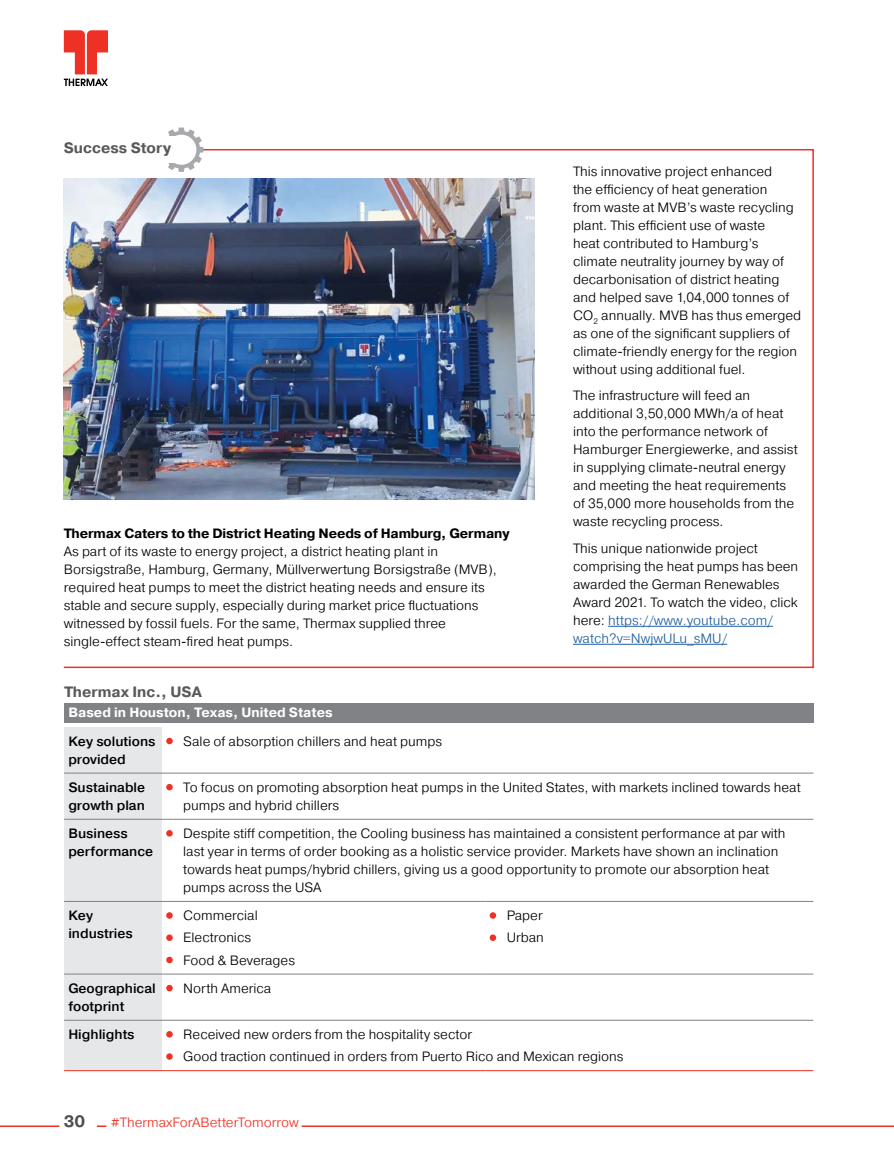
<style>
.page{position:relative;width:894px;height:1161px;background:#fff}
.page>*{position:absolute;margin:0;border:0;box-sizing:border-box;transform-origin:0 0}
.t1{font:700 16.5px "Pragmatica";color:#4d4d4f}
.t2{font:700 15px "Pragmatica";color:#58595b}
.t3{font:300 13.5px/18px "Pragmatica";color:#000}
.t4{font:500 13.5px/18px "Pragmatica";color:#000}
.t5{font:700 13.5px "Pragmatica";letter-spacing:-.01em;color:#000}
.t6{font:700 13.5px "Pragmatica";color:#fff}
.t7{font:300 13.5px "Pragmatica";color:#ee3124}
.s1{color:#215e9e}
</style>
<div class="page">
<svg style="left:64px;top:30px;width:44px;height:56px"></svg>
<hr style="left:0;top:1125px;width:59px;height:2px;background:#ee3124">
<svg style="left:97px;top:1125px;width:9px;height:2px"></svg>
<hr style="left:301px;top:1125px;width:592px;height:2px;background:#ee3124">
<svg style="left:168px;top:128px;width:35px;height:20px"></svg>
<div style="left:166px;top:135px;width:30px;height:30px;background:#fff;border-radius:50%"></div>
<div style="left:130px;top:136px;width:54px;height:27px;background:#fff"></div>
<svg style="left:63px;top:148px;width:751px;height:521px"></svg>
<div style="left:64px;top:703px;width:749px;height:19px;background:#808285"></div>
<div style="left:64px;top:727px;width:98px;height:343px;background:#e6e7e8"></div>
<hr style="left:64px;top:1070px;width:98px;height:1px;background:#ee3124">
<hr style="left:162px;top:1070px;width:323px;height:1px;background:#ee3124">
<hr style="left:485px;top:1070px;width:328px;height:1px;background:#ee3124">
<hr style="left:64px;top:773px;width:98px;height:1px;background:#808285">
<hr style="left:162px;top:773px;width:323px;height:1px;background:#808285">
<hr style="left:485px;top:773px;width:328px;height:1px;background:#808285">
<hr style="left:64px;top:819px;width:98px;height:1px;background:#808285">
<hr style="left:162px;top:819px;width:323px;height:1px;background:#808285">
<hr style="left:485px;top:819px;width:328px;height:1px;background:#808285">
<hr style="left:64px;top:901px;width:98px;height:1px;background:#808285">
<hr style="left:162px;top:901px;width:323px;height:1px;background:#808285">
<hr style="left:485px;top:901px;width:328px;height:1px;background:#808285">
<hr style="left:64px;top:974px;width:98px;height:1px;background:#808285">
<hr style="left:162px;top:974px;width:323px;height:1px;background:#808285">
<hr style="left:485px;top:974px;width:328px;height:1px;background:#808285">
<hr style="left:64px;top:1020px;width:98px;height:1px;background:#808285">
<hr style="left:162px;top:1020px;width:323px;height:1px;background:#808285">
<hr style="left:485px;top:1020px;width:328px;height:1px;background:#808285">
<div style="left:166px;top:738px;width:7px;height:6px;background:#ee3124;border-radius:50%"></div>
<div style="left:166px;top:784px;width:7px;height:6px;background:#ee3124;border-radius:50%"></div>
<div style="left:166px;top:830px;width:7px;height:7px;background:#ee3124;border-radius:50%"></div>
<svg style="left:166px;top:912px;width:7px;height:7px"></svg>
<div style="left:166px;top:934px;width:7px;height:7px;background:#ee3124;border-radius:50%"></div>
<div style="left:166px;top:957px;width:7px;height:6px;background:#ee3124;border-radius:50%"></div>
<div style="left:489px;top:912px;width:7px;height:7px;background:#ee3124;border-radius:50%"></div>
<div style="left:489px;top:934px;width:7px;height:7px;background:#ee3124;border-radius:50%"></div>
<div style="left:166px;top:985px;width:7px;height:6px;background:#ee3124;border-radius:50%"></div>
<div style="left:166px;top:1031px;width:7px;height:7px;background:#ee3124;border-radius:50%"></div>
<svg style="left:166px;top:1053px;width:7px;height:7px"></svg>
<img style="left:64px;top:179px;width:470px;height:321px">
<hr style="left:608px;top:626px;width:164px;height:1px;background:#215e9e">
<hr style="left:573px;top:644px;width:154px;height:1px;background:#215e9e">
<p class="t2" style="left:64px;top:138px;width:109px">Success Story</p>
<p class="t5" style="left:64px;top:524px;width:447px">Thermax Caters to the District Heating Needs of Hamburg, Germany</p>
<p class="t3" style="left:64px;top:542px;width:434px">As part of its waste to energy project, a district heating plant in Borsigstraße, Hamburg, Germany, Müllverwertung Borsigstraße (MVB), required heat pumps to meet the district heating needs and ensure its stable and secure supply, especially during market price fluctuations witnessed by fossil fuels. For the same, Thermax supplied three single-effect steam-fired heat pumps.</p>
<p class="t3" style="left:573px;top:162px;width:230px">This innovative project enhanced<br>the efficiency of heat generation<br>from waste at MVB’s waste recycling plant. This efficient use of waste<br>heat contributed to Hamburg’s climate neutrality journey by way of decarbonisation of district heating and helped save 1,04,000 tonnes of CO<sub>2</sub> annually. MVB has thus emerged as one of the significant suppliers of climate-friendly energy for the region without using additional fuel.</p>
<p class="t3" style="left:573px;top:386px;width:226px">The infrastructure will feed an additional 3,50,000 MWh/a of heat into the performance network of Hamburger Energiewerke, and assist in supplying climate-neutral energy and meeting the heat requirements of 35,000 more households from the waste recycling process.</p>
<p class="t3" style="left:573px;top:539px;width:227px">This unique nationwide project comprising the heat pumps has been awarded the German Renewables<br>Award 2021. To watch the video, click here: <span class="s1">https://www.youtube.com/ watch?v=NwjwULu_sMU/</span></p>
<p class="t2" style="left:64px;top:682px;width:139px">Thermax Inc., USA</p>
<p class="t6" style="left:68px;top:704px;width:266px">Based in Houston, Texas, United States</p>
<p class="t4" style="left:68px;top:732px;width:89px">Key solutions provided</p>
<p class="t3" style="left:183px;top:732px;width:260px">Sale of absorption chillers and heat pumps</p>
<p class="t4" style="left:68px;top:778px;width:78px">Sustainable growth plan</p>
<p class="t3" style="left:183px;top:778px;width:618px">To focus on promoting absorption heat pumps in the United States, with markets inclined towards heat pumps and hybrid chillers</p>
<p class="t4" style="left:68px;top:824px;width:86px">Business performance</p>
<p class="t3" style="left:183px;top:824px;width:603px">Despite stiff competition, the Cooling business has maintained a consistent performance at par with last year in terms of order booking as a holistic service provider. Markets have shown an inclination towards heat pumps/hybrid chillers, giving us a good opportunity to promote our absorption heat pumps across the USA</p>
<p class="t4" style="left:68px;top:906px;width:66px">Key industries</p>
<p class="t3" style="left:183px;top:904px;width:113px;line-height:22.2px">Commercial<br>Electronics<br>Food &amp; Beverages</p>
<p class="t3" style="left:506px;top:904px;width:39px;line-height:22.2px">Paper<br>Urban</p>
<p class="t4" style="left:68px;top:979px;width:89px">Geographical footprint</p>
<p class="t3" style="left:183px;top:979px;width:90px">North America</p>
<p class="t4" style="left:68px;top:1025px;width:68px">Highlights</p>
<p class="t3" style="left:183px;top:1023px;width:441px;line-height:22.2px">Received new orders from the hospitality sector<br>Good traction continued in orders from Puerto Rico and Mexican regions</p>
<p class="t1" style="left:64px;top:1111px;width:23px">30</p>
<p class="t7" style="left:111px;top:1114px;width:189px">#ThermaxForABetterTomorrow</p>
</div>
